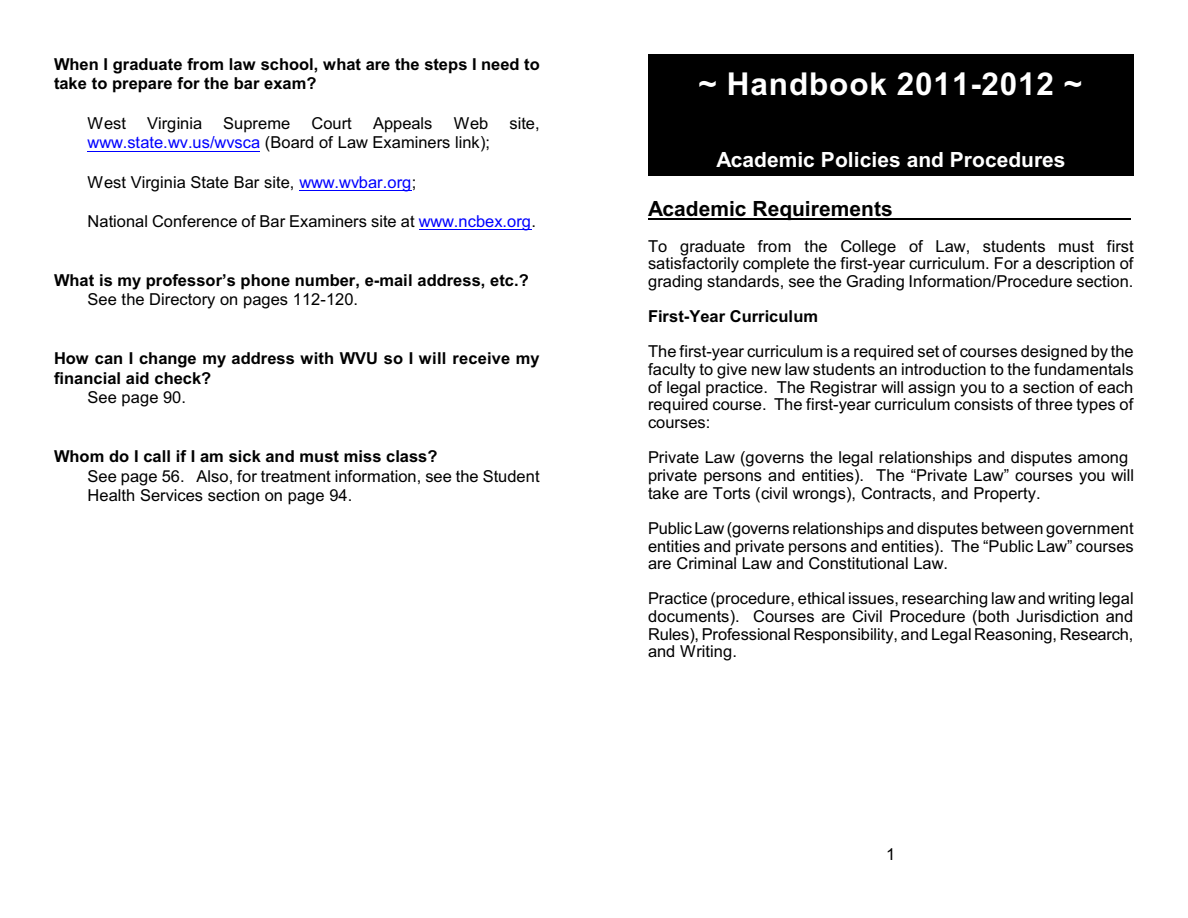
<style>
.page{position:relative;width:1188px;height:918px;background:#fff}
.page>*{position:absolute;margin:0;border:0;box-sizing:border-box;transform-origin:0 0}
.t1{font:700 31.5px "Arial";letter-spacing:.025em;color:#fff}
.t2{font:700 21px "Arial";color:#fff}
.t3{font:700 21px "Arial";color:#000}
.t4{font:16.5px/17.7px "Arial";color:#000;text-align:justify}
.t5{font:700 16.5px/19.6px "Arial";color:#000}
.s1{color:#00f}
</style>
<div class="page">
<hr style="left:88px;top:151px;width:172px;height:1px;background:#00f">
<hr style="left:300px;top:190px;width:112px;height:1px;background:#00f">
<hr style="left:419px;top:229px;width:112px;height:1px;background:#00f">
<div style="left:648px;top:54px;width:486px;height:81px;background:#000"></div>
<div style="left:648px;top:138px;width:486px;height:38px;background:#000"></div>
<hr style="left:648px;top:219px;width:483px;height:1px;background:#000">
<hr style="left:648px;top:135px;width:486px;height:1px;background:#000">
<hr style="left:648px;top:136px;width:486px;height:2px;background:#000">
<p class="t5" style="left:54px;top:56px;width:487px">When I graduate from law school, what are the steps I need to take to prepare for the bar exam?</p>
<p class="t4" style="left:88px;top:116px;width:40px">West</p>
<p class="t4" style="left:147px;top:116px;width:57px">Virginia</p>
<p class="t4" style="left:223px;top:116px;width:68px">Supreme</p>
<p class="t4" style="left:311px;top:116px;width:42px">Court</p>
<p class="t4" style="left:373px;top:116px;width:61px">Appeals</p>
<p class="t4" style="left:454px;top:116px;width:36px">Web</p>
<p class="t4" style="left:509px;top:116px;width:32px">site,</p>
<p class="t4" style="left:88px;top:135px;width:404px"><span class="s1">www.state.wv.us/wvsca</span> (Board of Law Examiners link);</p>
<p class="t4" style="left:88px;top:174px;width:330px">West Virginia State Bar site, <span class="s1">www.wvbar.org</span>;</p>
<p class="t4" style="left:88px;top:214px;width:450px">National Conference of Bar Examiners site at <span class="s1">www.ncbex.org</span>.</p>
<p class="t5" style="left:54px;top:272px;width:476px">What is my professor’s phone number, e-mail address, etc.?</p>
<p class="t4" style="left:88px;top:292px;width:272px">See the Directory on pages 112-120.</p>
<p class="t5" style="left:54px;top:350px;width:487px">How can I change my address with WVU so I will receive my financial aid check?</p>
<p class="t4" style="left:88px;top:390px;width:100px">See page 90.</p>
<p class="t5" style="left:54px;top:448px;width:385px">Whom do I call if I am sick and must miss class?</p>
<p class="t4" style="left:88px;top:468px;width:454px;line-height:19.6px">See page 56. Also, for treatment information, see the Student<br>Health Services section on page 94.</p>
<h1 class="t1" style="left:698px;top:72px;width:385px">~ Handbook 2011-2012 ~</h1>
<p class="t2" style="left:716px;top:152px;width:351px">Academic Policies and Procedures</p>
<p class="t3" style="left:648px;top:201px;width:246px">Academic Requirements</p>
<p class="t4" style="left:648px;top:239px;width:487px">To graduate from the College of Law, students must first satisfactorily complete the first-year curriculum. For a description of grading standards, see the Grading Information/Procedure section.</p>
<p class="t5" style="left:648px;top:308px;width:172px">First-Year Curriculum</p>
<p class="t4" style="left:648px;top:344px;width:487px">The first-year curriculum is a required set of courses designed by the faculty to give new law students an introduction to the fundamentals of legal practice. The Registrar will assign you to a section of each required course. The first-year curriculum consists of three types of courses:</p>
<p class="t4" style="left:648px;top:450px;width:488px;text-align:left">Private Law (governs the legal relationships and disputes among private persons and entities). The “Private Law” courses you will take are Torts (civil wrongs), Contracts, and Property.</p>
<p class="t4" style="left:648px;top:521px;width:487px">Public Law(governs relationships and disputes between government entities and private persons and entities). The “Public Law” courses are Criminal Law and Constitutional Law.</p>
<p class="t4" style="left:648px;top:591px;width:487px">Practice (procedure, ethical issues, researching law and writing legal documents). Courses are Civil Procedure (both Jurisdiction and Rules), Professional Responsibility, and Legal Reasoning, Research, and Writing.</p>
<p class="t4" style="left:886px;top:847px;width:11px">1</p>
</div>
